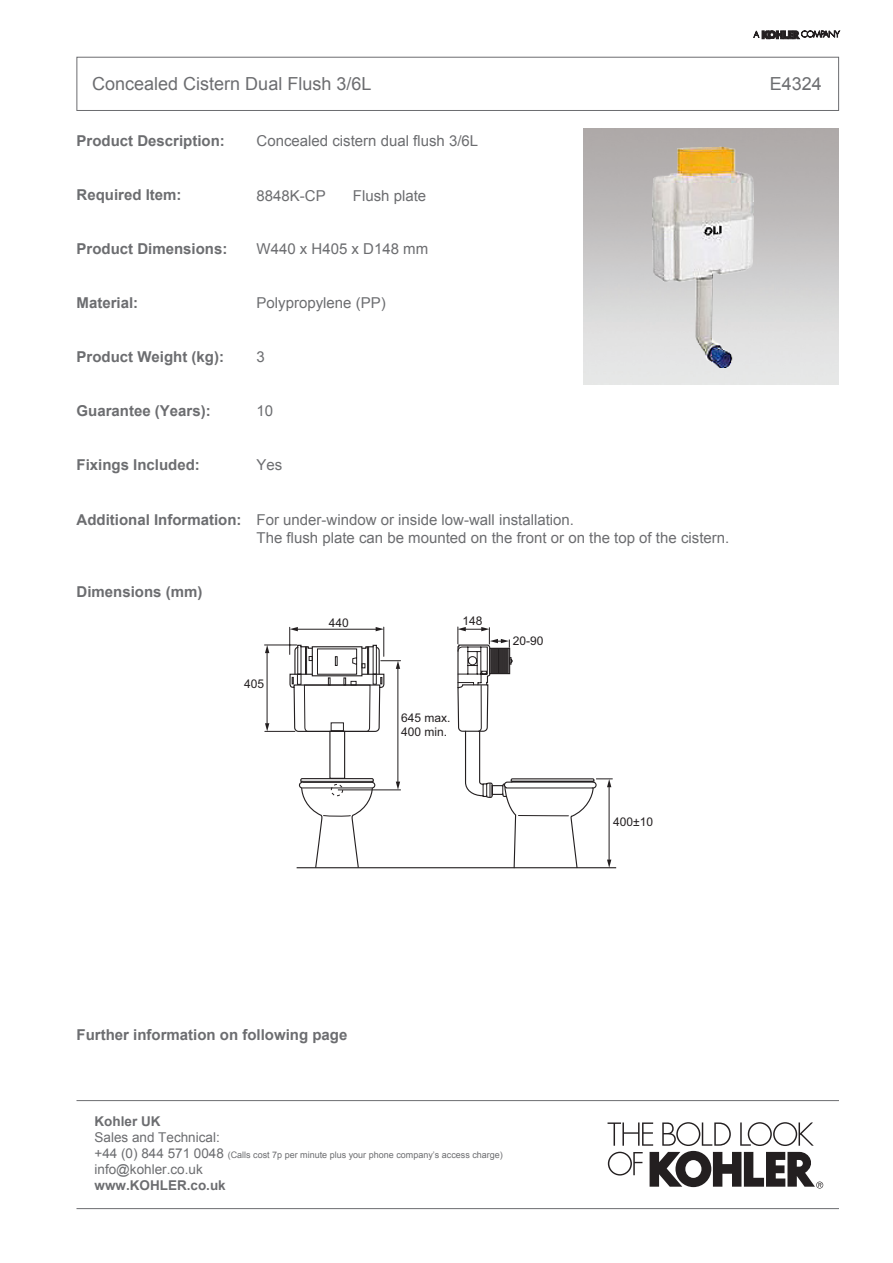
<style>
.page{position:relative;width:893px;height:1263px;background:#fff}
.page>*{position:absolute;margin:0;border:0;box-sizing:border-box;transform-origin:0 0}
.t1{font:18px "Arial";color:#6c6d70}
.t2{font:15px "Arial";color:#6c6d70}
.Sub-header{font:700 15px "Arial";color:#6c6d70}
.t3{font:13.5px "Arial";color:#6c6d70}
.t4{font:700 13.5px "Arial";color:#6c6d70}
.t5{font:12px/14.4px "Arial";color:#231f20}
.t6{font:9px "Arial";color:#6c6d70}
.s1{font-size:13.5px}
</style>
<div class="page">
<div style="left:76px;top:57px;width:763px;height:54px;border:1px solid #6c6d70"></div>
<svg style="left:754px;top:31px;width:86px;height:8px"></svg>
<img style="left:652px;top:147px;width:101px;height:221px">
<svg style="left:607px;top:1122px;width:216px;height:66px"></svg>
<hr style="left:76px;top:1208px;width:763px;height:1px;background:#6c6d70">
<hr style="left:76px;top:1100px;width:763px;height:1px;background:#6c6d70">
<hr style="left:265px;top:645px;width:32px;height:1px;background:#231f20">
<hr style="left:265px;top:731px;width:30px;height:1px;background:#231f20">
<hr style="left:267px;top:652px;width:1px;height:73px;background:#231f20">
<svg style="left:265px;top:645px;width:4px;height:8px"></svg>
<svg style="left:265px;top:723px;width:4px;height:8px"></svg>
<hr style="left:297px;top:867px;width:319px;height:1px;background:#231f20">
<svg style="left:289px;top:627px;width:324px;height:241px"></svg>
<p class="t1" style="left:92px;top:72px;width:281px">Concealed Cistern Dual Flush 3/6L</p>
<p class="Sub-header" style="left:76px;top:131px;width:150px">Product Description:</p>
<p class="t2" style="left:256px;top:131px;width:223px">Concealed cistern dual flush 3/6L</p>
<p class="Sub-header" style="left:76px;top:185px;width:107px">Required Item:</p>
<p class="t2" style="left:256px;top:185px;width:71px">8848K-CP</p>
<p class="t2" style="left:353px;top:185px;width:75px">Flush plate</p>
<p class="Sub-header" style="left:76px;top:239px;width:152px">Product Dimensions:</p>
<p class="t2" style="left:256px;top:239px;width:173px">W440 x H405 x D148 mm</p>
<p class="Sub-header" style="left:76px;top:293px;width:63px">Material:</p>
<p class="t2" style="left:256px;top:293px;width:131px">Polypropylene (PP)</p>
<p class="Sub-header" style="left:76px;top:347px;width:149px">Product Weight (kg):</p>
<p class="t2" style="left:256px;top:347px;width:10px">3</p>
<p class="Sub-header" style="left:76px;top:401px;width:136px">Guarantee (Years):</p>
<p class="t2" style="left:256px;top:401px;width:18px">10</p>
<p class="Sub-header" style="left:76px;top:455px;width:125px">Fixings Included:</p>
<p class="t2" style="left:256px;top:455px;width:27px">Yes</p>
<p class="Sub-header" style="left:76px;top:509px;width:166px">Additional Information:</p>
<p class="t2" style="left:256px;top:509px;width:319px">For under-window or inside low-wall installation.</p>
<p class="t2" style="left:256px;top:527px;width:474px">The flush plate can be mounted on the front or on the top of the cistern.</p>
<p class="Sub-header" style="left:76px;top:582px;width:127px">Dimensions (mm)</p>
<p class="t5" style="left:244px;top:677px;width:22px">405</p>
<p class="t5" style="left:329px;top:615px;width:22px">440</p>
<p class="t5" style="left:463px;top:614px;width:22px">148</p>
<p class="t5" style="left:401px;top:711px;width:51px">645 max.<br>400 min.</p>
<p class="t5" style="left:513px;top:633px;width:32px">20-90</p>
<p class="t5" style="left:613px;top:815px;width:41px">400±10</p>
<p class="t1" style="left:770px;top:72px;width:54px">E4324</p>
<p class="Sub-header" style="left:76px;top:1024px;width:272px">Further information on following page</p>
<p class="t4" style="left:94px;top:1112px;width:68px">Kohler UK</p>
<p class="t3" style="left:94px;top:1128px;width:127px">Sales and Technical:</p>
<p class="t6" style="left:94px;top:1149px;width:410px"><span class="s1">+44 (0) 844 571 0048</span> (Calls cost 7p per minute plus your phone company’s access charge)</p>
<p class="t3" style="left:94px;top:1161px;width:110px">info@kohler.co.uk</p>
<p class="t4" style="left:94px;top:1177px;width:133px">www.KOHLER.co.uk</p>
</div>
